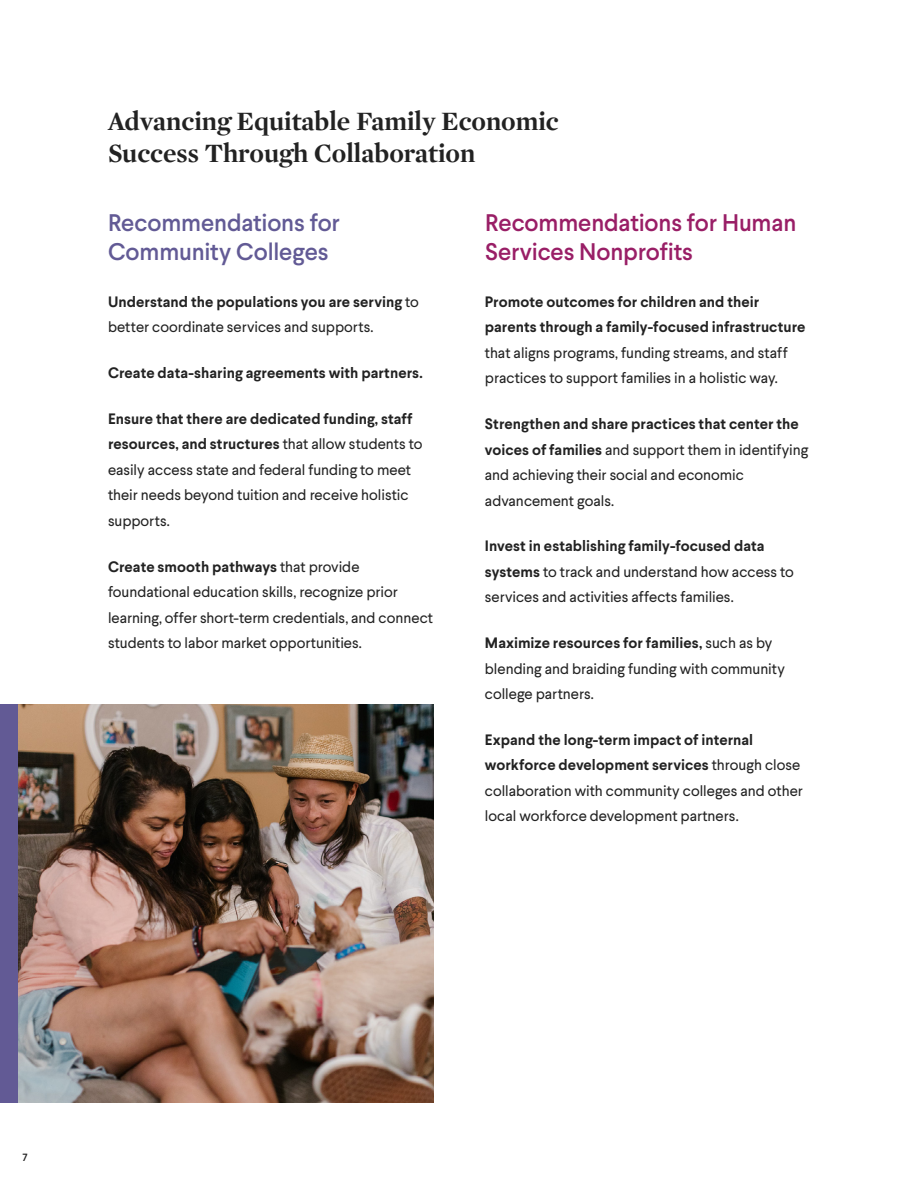
<style>
.page{position:relative;width:918px;height:1188px;background:#fff}
.page>*{position:absolute;margin:0;border:0;box-sizing:border-box;transform-origin:0 0}
.t1{font:700 27px/32.4px "Mercury Display";color:#222}
.t2{font:500 24px/28.8px "Larsseit";letter-spacing:-.005em;color:#991e66}
.t3{font:500 24px/28.8px "Larsseit";letter-spacing:-.005em;color:#625a95}
.t4{font:15px/25.5px "Larsseit";color:#222}
.t5{font:700 15px/25.5px "Larsseit";letter-spacing:.005em;color:#222}
.t6{font:500 10.5px "Larsseit";color:#222}
.s1{font-weight:700}
</style>
<div class="page">
<img style="left:17px;top:704px;width:416px;height:398px">
<div style="left:0;top:704px;width:17px;height:398px;background:#625a95"></div>
<h1 class="t1" style="left:108px;top:103px;width:452px">Advancing Equitable Family Economic<br>Success Through Collaboration</h1>
<h2 class="t3" style="left:108px;top:208px;width:234px">Recommendations for<br>Community Colleges</h2>
<h2 class="t2" style="left:485px;top:208px;width:313px">Recommendations for Human<br>Services Nonprofits</h2>
<p class="t4" style="left:108px;top:289px;width:312px"><span class="s1">Understand the populations you are serving</span> to better coordinate services and supports.</p>
<p class="t5" style="left:108px;top:360px;width:316px">Create data-sharing agreements with partners.</p>
<p class="t4" style="left:108px;top:406px;width:316px"><span class="s1">Ensure that there are dedicated funding, staff resources, and structures</span> that allow students to easily access state and federal funding to meet their needs beyond tuition and receive holistic supports.</p>
<p class="t4" style="left:108px;top:553px;width:327px"><span class="s1">Create smooth pathways</span> that provide foundational education skills, recognize prior learning, offer short-term credentials, and connect students to labor market opportunities.</p>
<p class="t5" style="left:485px;top:289px;width:322px">Promote outcomes for children and their parents through a family-focused infrastructure</p>
<p class="t4" style="left:485px;top:340px;width:304px">that aligns programs, funding streams, and staff practices to support families in a holistic way.</p>
<p class="t4" style="left:485px;top:411px;width:325px"><span class="s1">Strengthen and share practices that center the voices of families</span> and support them in identifying and achieving their social and economic advancement goals.</p>
<p class="t4" style="left:485px;top:533px;width:311px"><span class="s1">Invest in establishing family-focused data systems</span> to track and understand how access to services and activities affects families.</p>
<p class="t4" style="left:485px;top:630px;width:302px"><span class="s1">Maximize resources for families,</span> such as by blending and braiding funding with community college partners.</p>
<p class="t4" style="left:485px;top:727px;width:320px"><span class="s1">Expand the long-term impact of internal workforce development services</span> through close collaboration with community colleges and other local workforce development partners.</p>
<p class="t6" style="left:23px;top:1151px;width:7px">7</p>
</div>
